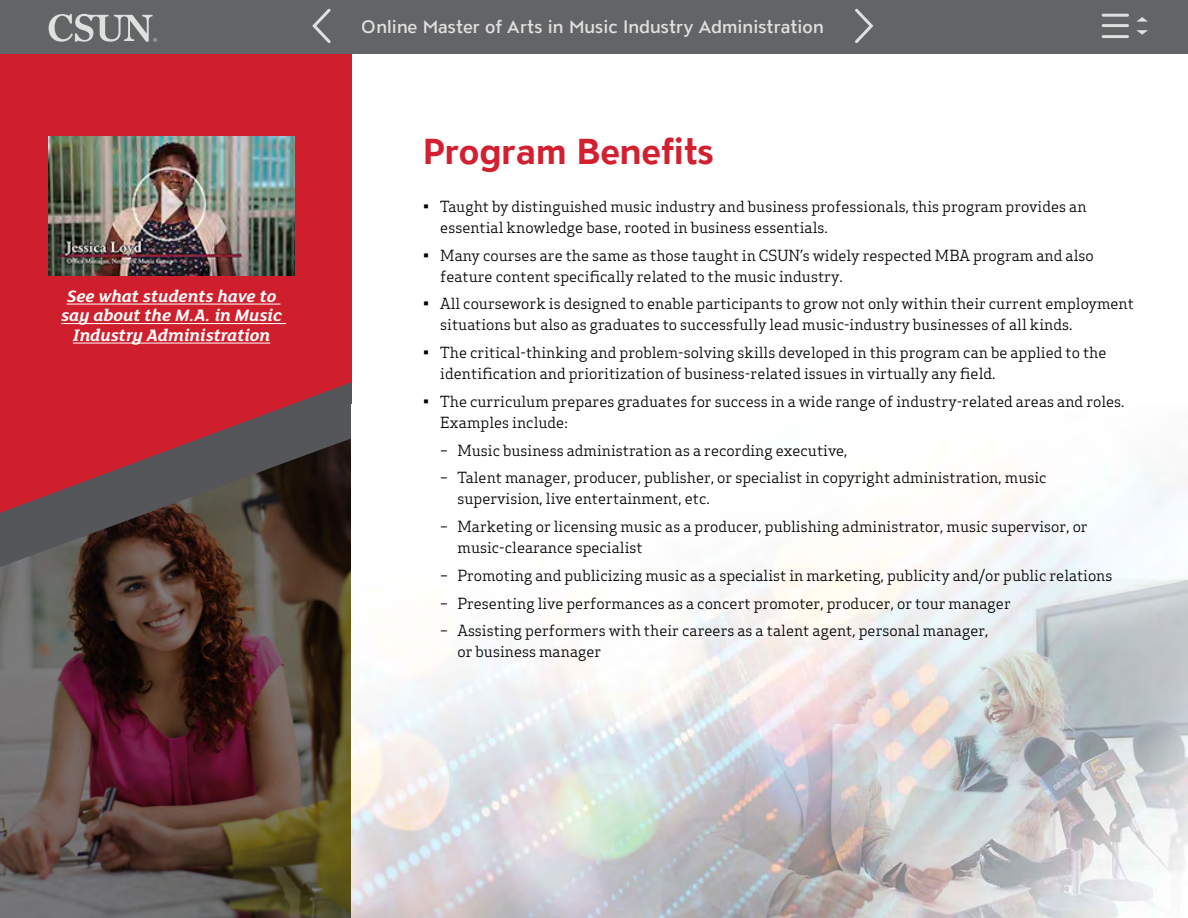
<style>
.page{position:relative;width:1188px;height:918px;background:#fff}
.page>*{position:absolute;margin:0;border:0;box-sizing:border-box;transform-origin:0 0}
.Title_smaller{font:700 36px "ATC Overlook";color:#d32030}
.Callouts_-_condensed{font:italic 700 18px/19.5px "FS Lola";color:#fff;text-align:center}
.t1{font:500 18px "ATC Overlook";color:#fff}
.Bullets_-_space_afte{font:15px/21px "Apex Serif";color:#000}
</style>
<div class="page">
<img style="left:0;top:54px;width:351px;height:864px">
<img style="left:351px;top:471px;width:837px;height:447px">
<svg style="left:0;top:382px;width:351px;height:185px;background:#783537"></svg>
<img style="left:49px;top:136px;width:246px;height:140px">
<hr style="left:67px;top:304px;width:214px;height:1px;background:#fff">
<hr style="left:61px;top:323px;width:225px;height:1px;background:#fff">
<hr style="left:73px;top:343px;width:197px;height:1px;background:#fff">
<div style="left:0;top:0;width:1188px;height:54px;background:#636466"></div>
<svg style="left:1136px;top:17px;width:12px;height:5px"></svg>
<svg style="left:1136px;top:30px;width:12px;height:5px"></svg>
<hr style="left:1103px;top:14px;width:25px;height:3px;background:#fff">
<hr style="left:1103px;top:24px;width:25px;height:3px;background:#fff">
<hr style="left:1103px;top:35px;width:25px;height:3px;background:#fff">
<svg style="left:49px;top:14px;width:108px;height:28px"></svg>
<svg style="left:855px;top:8px;width:19px;height:35px"></svg>
<svg style="left:312px;top:8px;width:19px;height:35px"></svg>
<p class="Callouts_-_condensed" style="left:61px;top:285px;width:222px">See what students have to say about the M.A. in Music<br>Industry Administration</p>
<p class="t1" style="left:362px;top:16px;width:464px">Online Master of Arts in Music Industry Administration</p>
<h2 class="Title_smaller" style="left:423px;top:131px;width:293px">Program Benefits</h2>
<p class="Bullets_-_space_afte" style="left:440px;top:196px;width:648px;text-indent:-17px">• Taught by distinguished music industry and business professionals, this program provides an essential knowledge base, rooted in business essentials.</p>
<p class="Bullets_-_space_afte" style="left:440px;top:244px;width:655px;text-indent:-17px">• Many courses are the same as those taught in CSUN’s widely respected MBA program and also feature content specifically related to the music industry.</p>
<p class="Bullets_-_space_afte" style="left:440px;top:293px;width:695px;text-indent:-17px">• All coursework is designed to enable participants to grow not only within their current employment situations but also as graduates to successfully lead music-industry businesses of all kinds.</p>
<p class="Bullets_-_space_afte" style="left:440px;top:342px;width:668px;text-indent:-17px">• The critical-thinking and problem-solving skills developed in this program can be applied to the identification and prioritization of business-related issues in virtually any field.</p>
<p class="Bullets_-_space_afte" style="left:440px;top:391px;width:686px;text-indent:-17px">• The curriculum prepares graduates for success in a wide range of industry-related areas and roles.<br>Examples include:</p>
<p class="Bullets_-_space_afte" style="left:440px;top:439px;width:409px">− Music business administration as a recording executive,</p>
<p class="Bullets_-_space_afte" style="left:458px;top:467px;width:591px;text-indent:-17px">− Talent manager, producer, publisher, or specialist in copyright administration, music supervision, live entertainment, etc.</p>
<p class="Bullets_-_space_afte" style="left:458px;top:516px;width:632px;text-indent:-17px">− Marketing or licensing music as a producer, publishing administrator, music supervisor, or music-clearance specialist</p>
<p class="Bullets_-_space_afte" style="left:440px;top:565px;width:674px">− Promoting and publicizing music as a specialist in marketing, publicity and/or public relations</p>
<p class="Bullets_-_space_afte" style="left:440px;top:592px;width:572px">− Presenting live performances as a concert promoter, producer, or tour manager</p>
<p class="Bullets_-_space_afte" style="left:458px;top:620px;width:533px;text-indent:-17px">− Assisting performers with their careers as a talent agent, personal manager, or business manager</p>
</div>
